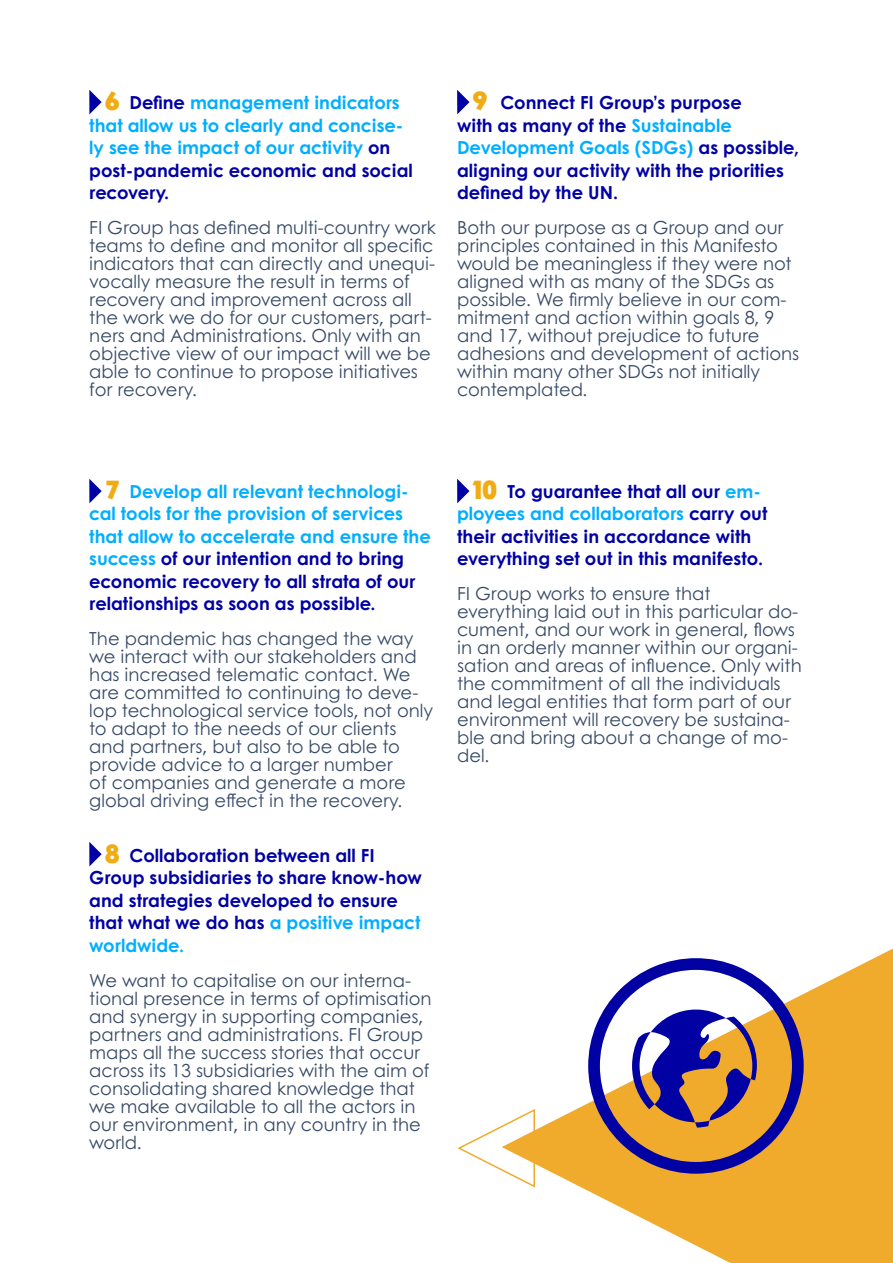
<style>
.page{position:relative;width:893px;height:1263px;background:#fff}
.page>*{position:absolute;margin:0;border:0;box-sizing:border-box;transform-origin:0 0}
.t1{font:900 25.5px "Century Gothic";color:#efac14}
.t2{font:18px/18px "Century Gothic";color:#374a66}
.t3{font:700 18px/22.5px "Century Gothic";color:#0000a4}
.t4{font:700 18px/22.5px "Century Gothic";color:#00aeff}
.s1{color:#0000a4}
.s2{color:#00aeff}
</style>
<div class="page">
<svg style="left:536px;top:948px;width:357px;height:315px;fill:#f0aa2c"></svg>
<svg style="left:457px;top:1109px;width:79px;height:79px"></svg>
<svg style="left:89px;top:90px;width:13px;height:24px"></svg>
<svg style="left:89px;top:479px;width:13px;height:24px"></svg>
<svg style="left:89px;top:842px;width:13px;height:24px"></svg>
<svg style="left:457px;top:479px;width:12px;height:24px"></svg>
<svg style="left:457px;top:90px;width:12px;height:24px"></svg>
<svg style="left:588px;top:958px;width:216px;height:216px"></svg>
<svg style="left:632px;top:1009px;width:125px;height:118px"></svg>
<p class="t1" style="left:105px;top:83px;width:17px">6</p>
<p class="t4" style="left:89px;top:91px;width:325px;text-indent:40px"><span class="s1">Define</span> management indicators that allow us to clearly and concise&shy;ly see the impact of our activity <span class="s1">on post-pandemic economic and social recovery.</span></p>
<p class="t2" style="left:89px;top:218px;width:348px">FI Group has defined multi-country work teams to define and monitor all specific indicators that can directly and unequi&shy;vocally measure the result in terms of recovery and improvement across all the work we do for our customers, part&shy;ners and Administrations. Only with an objective view of our impact will we be able to continue to propose initiatives for recovery.</p>
<p class="t1" style="left:472px;top:83px;width:17px">9</p>
<p class="t3" style="left:457px;top:91px;width:343px;text-indent:43px">Connect FI Group’s purpose<br>with as many of the <span class="s2">Sustainable<br>Development Goals (SDGs)</span> as possible, aligning our activity with the priorities defined by the UN.</p>
<p class="t2" style="left:457px;top:218px;width:344px">Both our purpose as a Group and our principles contained in this Manifesto would be meaningless if they were not aligned with as many of the SDGs as possible. We firmly believe in our com&shy;mitment and action within goals 8, 9 and 17, without prejudice to future adhesions and development of actions within many other SDGs not initially contemplated.</p>
<p class="t1" style="left:105px;top:472px;width:17px">7</p>
<p class="t4" style="left:89px;top:479px;width:343px;text-indent:40px">Develop all relevant technologi&shy;cal tools for the provision of services that allow to accelerate and ensure the success <span class="s1">of our intention and to bring economic recovery to all strata of our relationships as soon as possible.</span></p>
<p class="t2" style="left:89px;top:629px;width:345px">The pandemic has changed the way we interact with our stakeholders and has increased telematic contact. We are committed to continuing to deve&shy;lop technological service tools, not only to adapt to the needs of our clients and partners, but also to be able to provide advice to a larger number<br>of companies and generate a more global driving effect in the recovery.</p>
<p class="t1" style="left:105px;top:835px;width:17px">8</p>
<p class="t3" style="left:89px;top:843px;width:334px;text-indent:40px">Collaboration between all FI<br>Group subsidiaries to share know-how and strategies developed to ensure that what we do has <span class="s2">a positive impact worldwide.</span></p>
<p class="t2" style="left:89px;top:971px;width:344px">We want to capitalise on our interna&shy;tional presence in terms of optimisation and synergy in supporting companies, partners and administrations. FI Group maps all the success stories that occur across its 13 subsidiaries with the aim of consolidating shared knowledge that we make available to all the actors in our environment, in any country in the world.</p>
<p class="t1" style="left:470px;top:472px;width:28px">10</p>
<p class="t3" style="left:457px;top:479px;width:312px;text-indent:50px">To guarantee that all our <span class="s2">em&shy;ployees and collaborators</span> carry out their activities in accordance with everything set out in this manifesto.</p>
<p class="t2" style="left:457px;top:584px;width:346px">FI Group works to ensure that everything laid out in this particular do&shy;cument, and our work in general, flows in an orderly manner within our organi&shy;sation and areas of influence. Only with the commitment of all the individuals and legal entities that form part of our environment will recovery be sustaina&shy;ble and bring about a change of mo&shy;del.</p>
</div>
